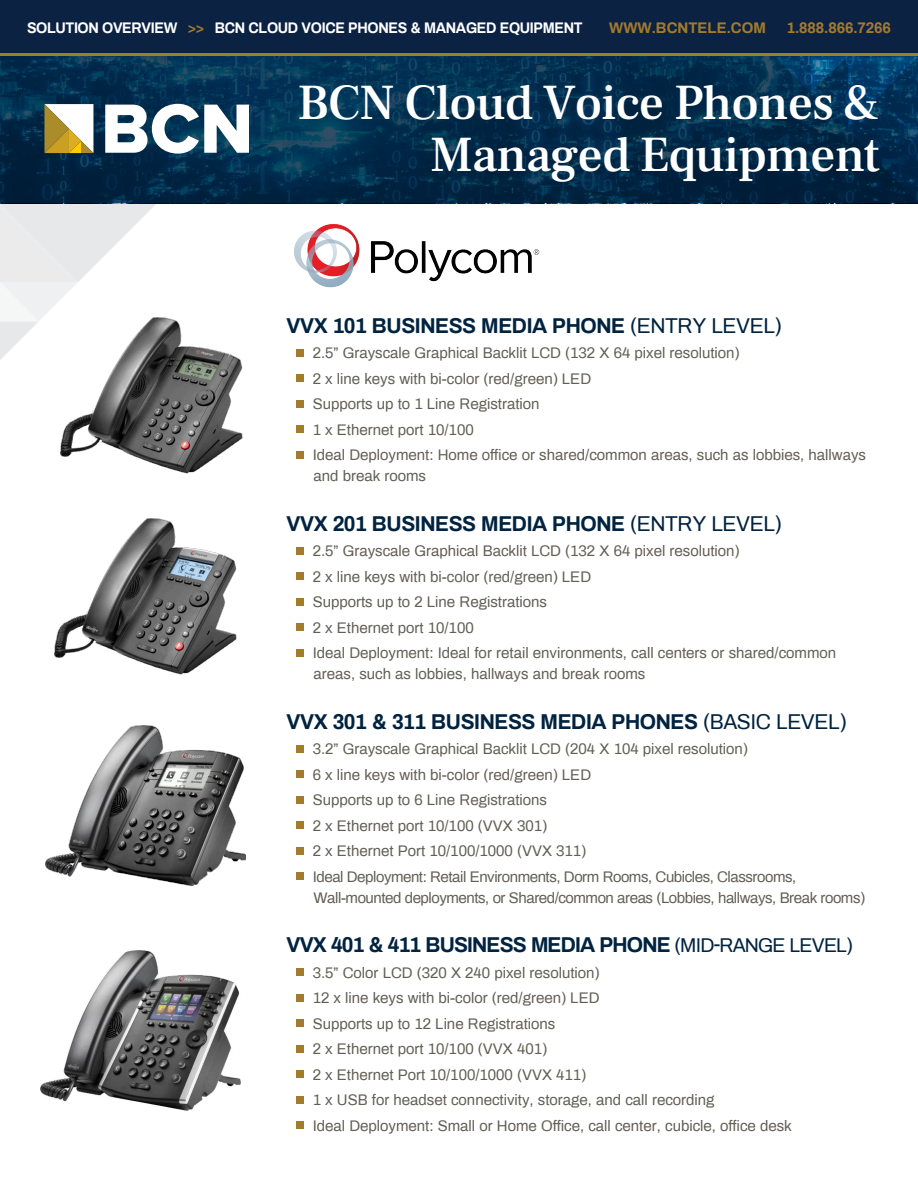
<style>
.page{position:relative;width:918px;height:1188px;background:#fff}
.page>*{position:absolute;margin:0;border:0;box-sizing:border-box;transform-origin:0 0}
.t1{font:500 49.5px/52.1px "Frank Ruhl Libre";letter-spacing:-.02em;color:#fff;text-align:right}
.t2{font:700 21px "Archivo";letter-spacing:-.02em;color:#002340}
.t3{font:700 21px "Archivo";letter-spacing:-.04em;color:#002340}
.t4{font:15px/25.5px "Archivo";color:#635f55}
.t5{font:15px "Archivo";letter-spacing:-.03em;color:#635f55}
.t6{font:700 15px "Archivo";letter-spacing:-.025em;color:#fff;scale:.96 1}
.t7{font:700 15px "Archivo";color:#a37b2c}
.s1{color:#a37b2c}
.s2{font-weight:400}
.s3{font-weight:400;font-size:19.5px}
</style>
<div class="page">
<svg style="left:0;top:204px;width:156px;height:156px"></svg>
<svg style="left:0;top:56px;width:775px;height:147px;background:#022e4d"></svg>
<div style="left:0;top:0;width:918px;height:55px;background:#0c2243"></div>
<svg style="left:105px;top:104px;width:144px;height:50px"></svg>
<svg style="left:44px;top:104px;width:49px;height:49px"></svg>
<svg style="left:775px;top:56px;width:143px;height:147px;background:#022f52"></svg>
<hr style="left:0;top:54px;width:918px;height:2px;background:#a37b2c">
<img style="left:60px;top:317px;width:183px;height:157px">
<img style="left:54px;top:518px;width:183px;height:157px">
<img style="left:46px;top:725px;width:200px;height:160px">
<img style="left:41px;top:951px;width:199px;height:160px">
<img style="left:257px;top:149px;width:318px;height:139px">
<p class="t6" style="left:27px;top:17px;width:580px">SOLUTION OVERVIEW <span class="s1">&gt;&gt;</span> BCN CLOUD VOICE PHONES &amp; MANAGED EQUIPMENT</p>
<p class="t7" style="left:609px;top:17px;width:158px">WWW.BCNTELE.COM</p>
<p class="t7" style="left:787px;top:17px;width:106px">1.888.866.7266</p>
<h1 class="t1" style="left:297px;top:77px;width:584px">BCN Cloud Voice Phones &amp;<br>Managed Equipment</h1>
<h2 class="t2" style="left:287px;top:310px;width:497px">VVX 101 BUSINESS MEDIA PHONE <span class="s2">(ENTRY LEVEL)</span></h2>
<p class="t4" style="left:287px;top:339px;width:581px"><sup>|</sup>2.5” Grayscale Graphical Backlit LCD (132 X 64 pixel resolution)<br><sup>|</sup>2 x line keys with bi-color (red/green) LED<br><sup>|</sup>Supports up to 1 Line Registration<br><sup>|</sup>1 x Ethernet port 10/100<br><sup>|</sup>Ideal Deployment: Home office or shared/common areas, such as lobbies, hallways</p>
<p class="t4" style="left:314px;top:462px;width:114px">and break rooms</p>
<h2 class="t2" style="left:287px;top:508px;width:497px">VVX 201 BUSINESS MEDIA PHONE <span class="s2">(ENTRY LEVEL)</span></h2>
<p class="t4" style="left:287px;top:537px;width:551px"><sup>|</sup>2.5” Grayscale Graphical Backlit LCD (132 X 64 pixel resolution)<br><sup>|</sup>2 x line keys with bi-color (red/green) LED<br><sup>|</sup>Supports up to 2 Line Registrations<br><sup>|</sup>2 x Ethernet port 10/100<br><sup>|</sup>Ideal Deployment: Ideal for retail environments, call centers or shared/common</p>
<p class="t4" style="left:314px;top:660px;width:333px">areas, such as lobbies, hallways and break rooms</p>
<h2 class="t2" style="left:287px;top:706px;width:561px">VVX 301 &amp; 311 BUSINESS MEDIA PHONES <span class="s2">(BASIC LEVEL)</span></h2>
<p class="t4" style="left:287px;top:735px;width:511px"><sup>|</sup>3.2” Grayscale Graphical Backlit LCD (204 X 104 pixel resolution)<br><sup>|</sup>6 x line keys with bi-color (red/green) LED<br><sup>|</sup>Supports up to 6 Line Registrations<br><sup>|</sup>2 x Ethernet port 10/100 (VVX 301)<br><sup>|</sup>2 x Ethernet Port 10/100/1000 (VVX 311)<br><sup>|</sup>Ideal Deployment: Retail Environments, Dorm Rooms, Cubicles, Classrooms,</p>
<p class="t5" style="left:314px;top:886px;width:553px">Wall-mounted deployments, or Shared/common areas (Lobbies, hallways, Break rooms)</p>
<h2 class="t3" style="left:287px;top:929px;width:568px">VVX 401 &amp; 411 BUSINESS MEDIA PHONE <span class="s3">(MID-RANGE LEVEL)</span></h2>
<p class="t4" style="left:287px;top:959px;width:507px"><sup>|</sup>3.5” Color LCD (320 X 240 pixel resolution)<br><sup>|</sup>12 x line keys with bi-color (red/green) LED<br><sup>|</sup>Supports up to 12 Line Registrations<br><sup>|</sup>2 x Ethernet port 10/100 (VVX 401)<br><sup>|</sup>2 x Ethernet Port 10/100/1000 (VVX 411)<br><sup>|</sup>1 x USB for headset connectivity, storage, and call recording<br><sup>|</sup>Ideal Deployment: Small or Home Office, call center, cubicle, office desk</p>
</div>
